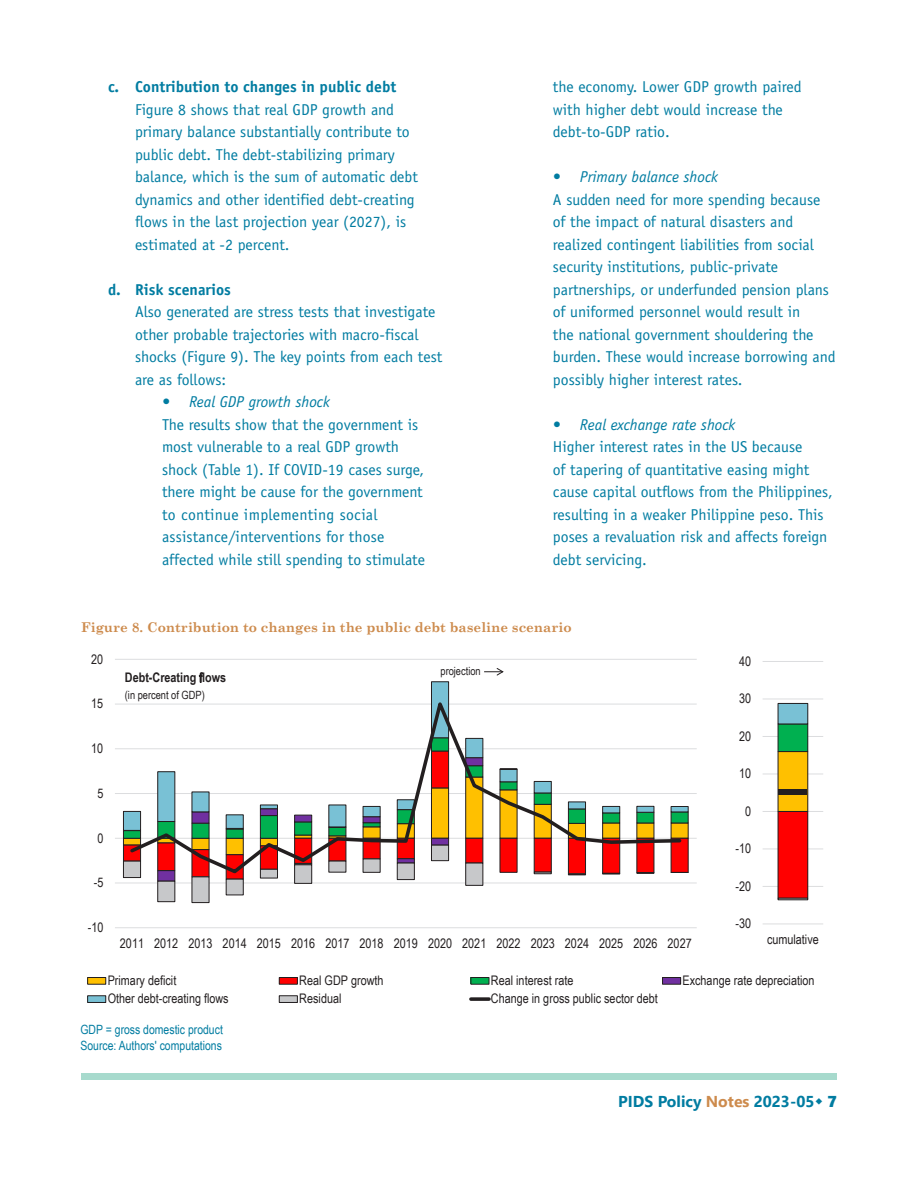
<style>
.page{position:relative;width:918px;height:1188px;background:#fff}
.page>*{position:absolute;margin:0;border:0;box-sizing:border-box;transform-origin:0 0}
.Body_text{font:15.75px/22.5px "Officina Sans";color:#007ca1}
.Body_text-2{font:15.75px/22.5px "Officina Sans Std";color:#007ca1}
.t1{font:italic 15.75px "Officina Sans Std";color:#007ca1}
.t2{font:700 15.75px "Officina Sans Std";color:#007ca1}
.t3{font:700 15.75px "Segoe UI";color:#007ca1}
.tabtitle{font:700 13.5px "Century Schoolbook";color:#cd8b4d}
.t4{font:13.2px "Arial Narrow";color:#231f20}
.t5{font:700 13.2px "Arial Narrow";color:#231f20}
.Source{font:12.75px "Arial Narrow";color:#007ca1}
.t6{font:11.4px "Arial Narrow";color:#231f20}
.s1{font-weight:400}
.s2{color:#cd8b4d}
.s3{font-family:"Segoe UI Black";font-weight:400}
</style>
<div class="page">
<div style="left:81px;top:1073px;width:756px;height:7px;background:#a7dacd"></div>
<hr style="left:763px;top:924px;width:60px;height:1px;background:#dcdddf">
<hr style="left:763px;top:886px;width:60px;height:1px;background:#dcdddf">
<hr style="left:763px;top:849px;width:60px;height:1px;background:#dcdddf">
<hr style="left:763px;top:811px;width:60px;height:1px;background:#dcdddf">
<hr style="left:763px;top:774px;width:60px;height:1px;background:#dcdddf">
<hr style="left:763px;top:736px;width:60px;height:1px;background:#dcdddf">
<hr style="left:763px;top:699px;width:60px;height:1px;background:#dcdddf">
<hr style="left:763px;top:661px;width:60px;height:1px;background:#dcdddf">
<div style="left:778px;top:752px;width:30px;height:59px;background:#ffc000"></div>
<div style="left:778px;top:811px;width:30px;height:87px;background:#f00"></div>
<div style="left:778px;top:724px;width:30px;height:28px;background:#00b050"></div>
<div style="left:778px;top:724px;width:30px;height:28px;border:1px solid #231f20"></div>
<div style="left:778px;top:703px;width:30px;height:21px;background:#79c1d5"></div>
<div style="left:778px;top:703px;width:30px;height:21px;border:1px solid #231f20"></div>
<div style="left:778px;top:898px;width:30px;height:2px;border:1px solid #231f20"></div>
<div style="left:779px;top:789px;width:28px;height:6px;background:#231f20"></div>
<hr style="left:115px;top:927px;width:582px;height:1px;background:#dcdddf">
<hr style="left:115px;top:883px;width:582px;height:1px;background:#dcdddf">
<hr style="left:115px;top:838px;width:582px;height:1px;background:#dcdddf">
<hr style="left:115px;top:793px;width:582px;height:1px;background:#dcdddf">
<hr style="left:115px;top:748px;width:582px;height:1px;background:#dcdddf">
<hr style="left:115px;top:704px;width:582px;height:1px;background:#dcdddf">
<hr style="left:115px;top:659px;width:582px;height:1px;background:#dcdddf">
<svg style="left:123px;top:806px;width:566px;height:97px"></svg>
<svg style="left:127px;top:693px;width:556px;height:183px"></svg>
<div style="left:88px;top:978px;width:18px;height:6px;background:#ffc000"></div>
<div style="left:87px;top:977px;width:19px;height:8px;border:1px solid #231f20"></div>
<div style="left:279px;top:978px;width:18px;height:6px;background:#f00"></div>
<div style="left:279px;top:977px;width:19px;height:8px;border:1px solid #231f20"></div>
<div style="left:471px;top:978px;width:18px;height:6px;background:#00b050"></div>
<div style="left:471px;top:977px;width:18px;height:8px;border:1px solid #231f20"></div>
<div style="left:663px;top:978px;width:18px;height:6px;background:#7030a0"></div>
<div style="left:662px;top:977px;width:19px;height:8px;border:1px solid #231f20"></div>
<div style="left:88px;top:996px;width:18px;height:6px;background:#79c1d5"></div>
<div style="left:87px;top:995px;width:19px;height:8px;border:1px solid #231f20"></div>
<div style="left:279px;top:996px;width:18px;height:6px;background:#c7c8ca"></div>
<div style="left:279px;top:995px;width:19px;height:8px;border:1px solid #231f20"></div>
<svg style="left:471px;top:997px;width:18px;height:4px"></svg>
<svg style="left:484px;top:668px;width:20px;height:8px"></svg>
<p class="t2" style="left:108px;top:77px;width:290px">c. Contribution to changes in public debt</p>
<p class="Body_text" style="left:135px;top:98px;width:285px">Figure 8 shows that real GDP growth and primary balance substantially contribute to public debt. The debt-stabilizing primary balance, which is the sum of automatic debt dynamics and other identified debt-creating flows in the last projection year (2027), is estimated at -2 percent.</p>
<p class="t2" style="left:108px;top:280px;width:124px">d. Risk scenarios</p>
<p class="Body_text" style="left:135px;top:301px;width:309px">Also generated are stress tests that investigate other probable trajectories with macro-fiscal shocks (Figure 9). The key points from each test are as follows:</p>
<p class="t1" style="left:162px;top:393px;width:169px">• Real GDP growth shock</p>
<p class="Body_text" style="left:162px;top:413px;width:265px">The results show that the government is most vulnerable to a real GDP growth shock (Table 1). If COVID-19 cases surge, there might be cause for the government to continue implementing social assistance/interventions for those affected while still spending to stimulate</p>
<p class="Body_text" style="left:553px;top:76px;width:250px">the economy. Lower GDP growth paired with higher debt would increase the debt-to-GDP ratio.</p>
<p class="t1" style="left:553px;top:168px;width:166px">• Primary balance shock</p>
<p class="Body_text" style="left:553px;top:188px;width:284px">A sudden need for more spending because of the impact of natural disasters and realized contingent liabilities from social security institutions, public-private partnerships, or underfunded pension plans of uniformed personnel would result in<br>the national government shouldering the burden. These would increase borrowing and possibly higher interest rates.</p>
<p class="t1" style="left:553px;top:415px;width:184px">• Real exchange rate shock</p>
<p class="Body_text-2" style="left:553px;top:436px;width:281px">Higher interest rates in the US because<br>of tapering of quantitative easing might cause capital outflows from the Philippines, resulting in a weaker Philippine peso. This poses a revaluation risk and affects foreign debt servicing.</p>
<p class="tabtitle" style="left:81px;top:617px;width:492px">Figure 8. Contribution to changes in the public debt baseline scenario</p>
<p class="t4" style="left:91px;top:649px;width:14px">20</p>
<p class="t4" style="left:91px;top:694px;width:14px">15</p>
<p class="t4" style="left:91px;top:739px;width:14px">10</p>
<p class="t4" style="left:97px;top:783px;width:8px">5</p>
<p class="t4" style="left:97px;top:828px;width:8px">0</p>
<p class="t4" style="left:94px;top:873px;width:11px">-5</p>
<p class="t4" style="left:88px;top:918px;width:17px">-10</p>
<p class="t5" style="left:125px;top:668px;width:103px">Debt-Creating <span class="s1">f</span>lows</p>
<p class="t6" style="left:125px;top:686px;width:81px">(in percent of GDP)</p>
<p class="t6" style="left:441px;top:662px;width:42px">projection</p>
<p class="t4" style="left:739px;top:651px;width:14px">40</p>
<p class="t4" style="left:739px;top:689px;width:14px">30</p>
<p class="t4" style="left:739px;top:726px;width:14px">20</p>
<p class="t4" style="left:739px;top:764px;width:14px">10</p>
<p class="t4" style="left:745px;top:801px;width:8px">0</p>
<p class="t4" style="left:735px;top:839px;width:17px">-10</p>
<p class="t4" style="left:735px;top:876px;width:17px">-20</p>
<p class="t4" style="left:735px;top:914px;width:17px">-30</p>
<p class="t4" style="left:767px;top:930px;width:53px">cumulative</p>
<p class="t4" style="left:120px;top:934px;width:573px">2011 2012 2013 2014 2015 2016 2017 2018 2019 2020 2021 2022 2023 2024 2025 2026 2027</p>
<p class="t4" style="left:108px;top:971px;width:70px">Primary deficit</p>
<p class="t4" style="left:299px;top:971px;width:86px">Real GDP growth</p>
<p class="t4" style="left:491px;top:971px;width:84px">Real interest rate</p>
<p class="t4" style="left:683px;top:971px;width:133px">Exchange rate depreciation</p>
<p class="t4" style="left:108px;top:989px;width:123px">Other debt-creating flows</p>
<p class="t4" style="left:299px;top:989px;width:44px">Residual</p>
<p class="t4" style="left:491px;top:989px;width:168px">Change in gross public sector debt</p>
<p class="Source" style="left:80px;top:1020px;width:144px">GDP = gross domestic product</p>
<p class="Source" style="left:80px;top:1036px;width:143px">Source: Authors' computations</p>
<p class="t3" style="left:618px;top:1086px;width:220px">PIDS Policy <span class="s2">Notes</span> 2023-05 <span class="s3">7</span></p>
</div>
